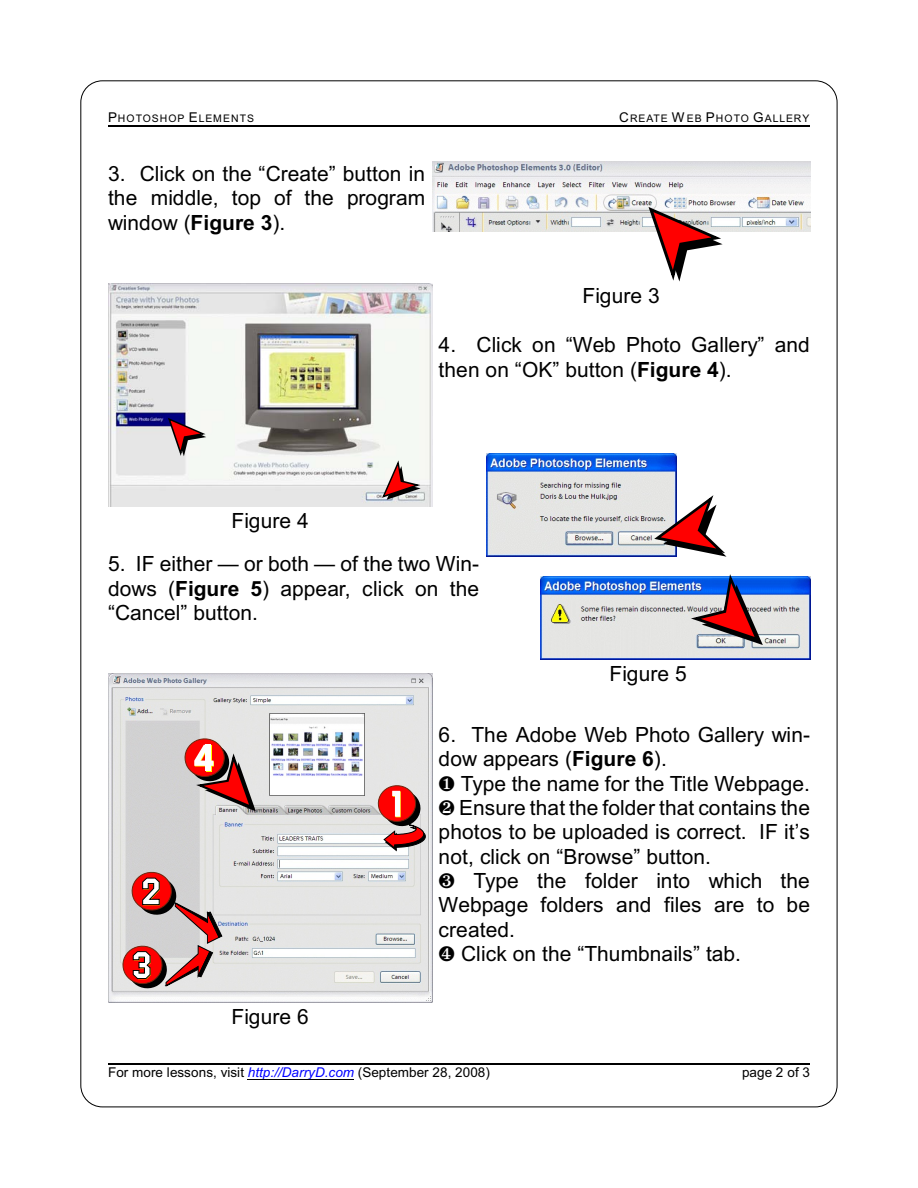
<style>
.page{position:relative;width:918px;height:1188px;background:#fff}
.page>*{position:absolute;margin:0;border:0;box-sizing:border-box;transform-origin:0 0}
.t1{font:21px/24.6px "Arial";letter-spacing:.005em;color:#000;text-align:justify}
.t2{font:13.5px "Arial";letter-spacing:.005em;color:#000}
.t3{font:10.5px "Arial";letter-spacing:.095em;color:#000}
.s1{font-size:13.5px}
.s2{font-weight:700}
.s3{font-style:italic;color:#00f}
</style>
<div class="page">
<hr style="left:108px;top:125px;width:702px;height:1px;background:#000">
<hr style="left:248px;top:1079px;width:106px;height:1px;background:#000">
<hr style="left:108px;top:1063px;width:702px;height:1px;background:#000">
<img style="left:432px;top:161px;width:378px;height:70px">
<svg style="left:646px;top:204px;width:80px;height:78px"></svg>
<img style="left:108px;top:283px;width:324px;height:223px">
<svg style="left:381px;top:458px;width:42px;height:42px"></svg>
<svg style="left:167px;top:416px;width:41px;height:43px"></svg>
<img style="left:486px;top:454px;width:191px;height:102px">
<img style="left:540px;top:577px;width:270px;height:82px">
<svg style="left:651px;top:475px;width:112px;height:170px"></svg>
<img style="left:108px;top:673px;width:324px;height:329px">
<svg style="left:378px;top:786px;width:47px;height:64px;background:#ca6563"></svg>
<svg style="left:123px;top:872px;width:99px;height:116px;background:#c79694"></svg>
<svg style="left:185px;top:739px;width:71px;height:72px;background:#c37c79"></svg>
<div style="left:205px;top:745px;width:6px;height:26px;background:#fff"></div>
<p class="t3" style="left:108px;top:114px;width:148px"><span class="s1">P</span>HOTOSHOP <span class="s1">E</span>LEMENTS</p>
<p class="t3" style="left:619px;top:114px;width:192px"><span class="s1">C</span>REATE <span class="s1">W</span> EB <span class="s1">P</span>HOTO <span class="s1">G</span>ALLERY</p>
<p class="t1" style="left:108px;top:163px;width:319px">3. Click on the “Create” button in the middle, top of the program window (<span class="s2">Figure 3</span>).</p>
<p class="t1" style="left:582px;top:286px;width:79px">Figure 3</p>
<p class="t1" style="left:439px;top:334px;width:373px">4. Click on “Web Photo Gallery” and then on “OK” button (<span class="s2">Figure 4</span>).</p>
<p class="t1" style="left:231px;top:510px;width:79px">Figure 4</p>
<p class="t1" style="left:108px;top:553px;width:373px">5. IF either — or both — of the two Win&shy;dows (<span class="s2">Figure 5</span>) appear, click on the “Cancel” button.</p>
<p class="t1" style="left:609px;top:663px;width:79px">Figure 5</p>
<p class="t1" style="left:231px;top:1006px;width:79px">Figure 6</p>
<p class="t1" style="left:439px;top:724px;width:373px">6. The Adobe Web Photo Gallery win&shy;dow appears (<span class="s2">Figure 6</span>).</p>
<p class="t1" style="left:439px;top:773px;width:373px">➢ Type the name for the Title Webpage.</p>
<p class="t1" style="left:459px;top:797px;width:352px">Ensure that the folder that contains the</p>
<p class="t1" style="left:439px;top:822px;width:373px">photos to be uploaded is correct. IF it’s</p>
<p class="t1" style="left:439px;top:846px;width:274px">not, click on “Browse” button.</p>
<p class="t1" style="left:474px;top:870px;width:338px">Type the folder into which the</p>
<p class="t1" style="left:439px;top:895px;width:373px">Webpage folders and files are to be</p>
<p class="t1" style="left:439px;top:919px;width:78px">created.</p>
<p class="t1" style="left:461px;top:943px;width:281px">Click on the “Thumbnails” tab.</p>
<p class="t2" style="left:108px;top:1067px;width:383px">For more lessons, visit <span class="s3">http://DarryD.com</span> (September 28, 2008)</p>
<p class="t2" style="left:742px;top:1067px;width:69px">page 2 of 3</p>
</div>
